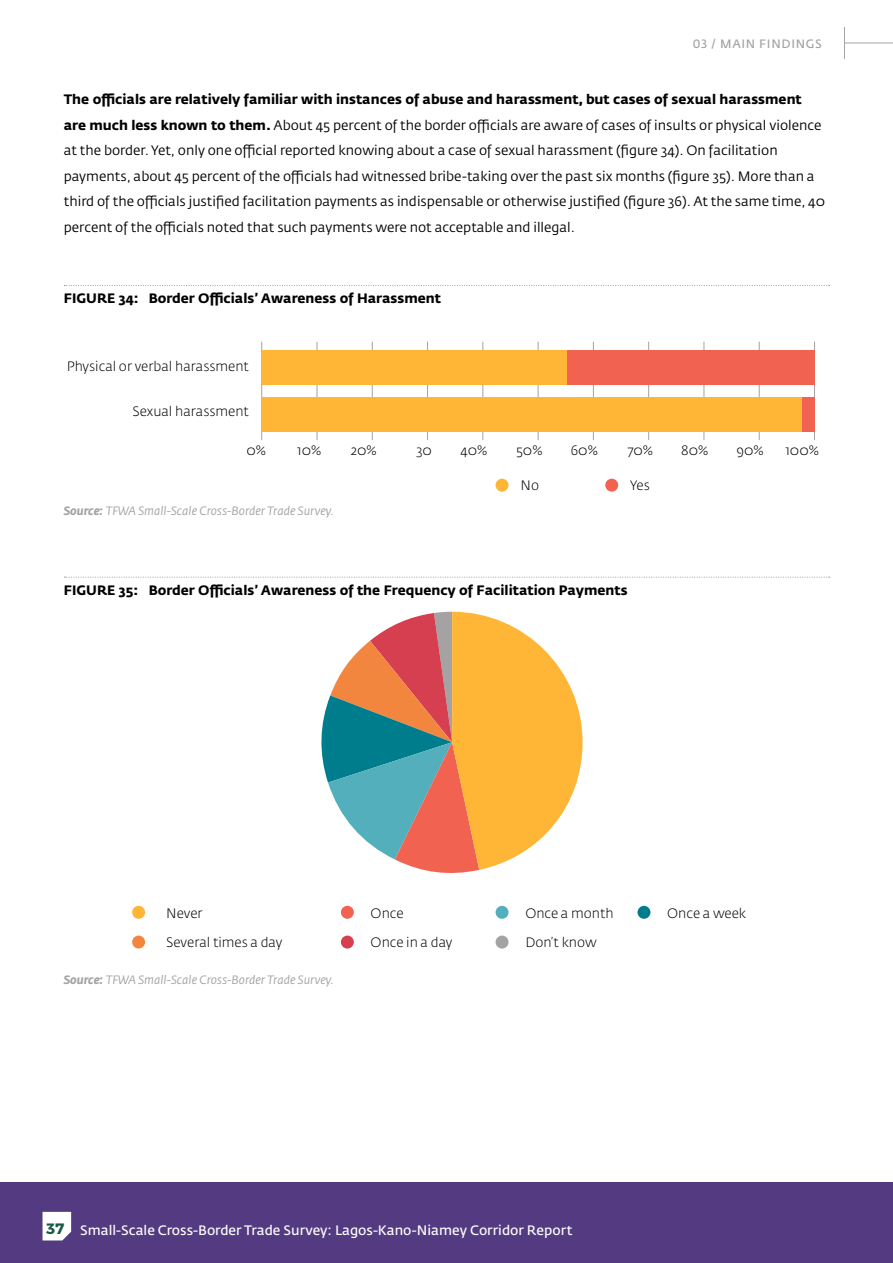
<style>
.page{position:relative;width:893px;height:1263px;background:#fff}
.page>*{position:absolute;margin:0;border:0;box-sizing:border-box;transform-origin:0 0}
.t1{font:13.5px/25.5px "Fedra Sans Std";color:#000}
.t2{font:300 13.5px "Fedra Sans Std";color:#000}
.t3{font:700 13.5px "Fedra Sans Std";color:#000}
.t4{font:13.5px "Fedra Sans Std";color:#fff}
.t5{font:italic 12px "Fedra Sans Std";color:#a4a2a2}
.t6{font:12px "Fedra Sans Std";color:#a4a2a2}
.s1{font-weight:700}
.s2{font-family:"Montserrat";font-weight:700;font-size:15px;color:#195c43}
</style>
<div class="page">
<svg style="left:64px;top:285px;width:766px;height:1px"></svg>
<svg style="left:64px;top:577px;width:766px;height:1px"></svg>
<hr style="left:317px;top:342px;width:1px;height:98px;background:#a4a2a2">
<hr style="left:372px;top:342px;width:1px;height:98px;background:#a4a2a2">
<hr style="left:427px;top:342px;width:1px;height:98px;background:#a4a2a2">
<hr style="left:483px;top:342px;width:1px;height:98px;background:#a4a2a2">
<hr style="left:538px;top:342px;width:1px;height:98px;background:#a4a2a2">
<hr style="left:593px;top:342px;width:1px;height:98px;background:#a4a2a2">
<hr style="left:648px;top:342px;width:1px;height:98px;background:#a4a2a2">
<hr style="left:704px;top:342px;width:1px;height:98px;background:#a4a2a2">
<hr style="left:261px;top:342px;width:1px;height:98px;background:#a4a2a2">
<hr style="left:759px;top:342px;width:1px;height:98px;background:#a4a2a2">
<hr style="left:814px;top:342px;width:1px;height:98px;background:#a4a2a2">
<div style="left:496px;top:479px;width:12px;height:13px;background:#ffb535;border-radius:50%"></div>
<div style="left:605px;top:479px;width:13px;height:13px;background:#f26251;border-radius:50%"></div>
<div style="left:262px;top:351px;width:311px;height:34px;background:#ffb535"></div>
<div style="left:567px;top:351px;width:247px;height:34px;background:#f26251"></div>
<div style="left:262px;top:398px;width:546px;height:34px;background:#ffb535"></div>
<div style="left:803px;top:398px;width:12px;height:34px;background:#f26251"></div>
<svg style="left:321px;top:612px;width:262px;height:261px"></svg>
<div style="left:132px;top:906px;width:13px;height:13px;background:#ffb535;border-radius:50%"></div>
<div style="left:341px;top:906px;width:13px;height:13px;background:#f26251;border-radius:50%"></div>
<div style="left:496px;top:906px;width:12px;height:13px;background:#54afbd;border-radius:50%"></div>
<div style="left:637px;top:906px;width:13px;height:13px;background:#007d8c;border-radius:50%"></div>
<div style="left:132px;top:935px;width:13px;height:13px;background:#f2863f;border-radius:50%"></div>
<div style="left:341px;top:935px;width:13px;height:13px;background:#d53f4f;border-radius:50%"></div>
<div style="left:496px;top:935px;width:12px;height:13px;background:#a4a2a2;border-radius:50%"></div>
<div style="left:0;top:1182px;width:893px;height:81px;background:#543b81"></div>
<hr style="left:844px;top:43px;width:49px;height:1px;background:#a4a2a2">
<hr style="left:844px;top:27px;width:1px;height:32px;background:#a4a2a2">
<svg style="left:43px;top:1212px;width:28px;height:28px"></svg>
<p class="t6" style="left:693px;top:36px;width:48px">03 / Main</p>
<p class="t6" style="left:759px;top:36px;width:17px">Findings</p>
<p class="t1" style="left:64px;top:87px;width:763px"><span class="s1">The officials are relatively familiar with instances of abuse and harassment, but cases of sexual harassment are much less known to them.</span> About 45 percent of the border officials are aware of cases of insults or physical violence at the border. Yet, only one official reported knowing about a case of sexual harassment (figure 34). On facilitation payments, about 45 percent of the officials had witnessed bribe-taking over the past six months (figure 35). More than a third of the officials justified facilitation payments as indispensable or otherwise justified (figure 36). At the same time, 40 percent of the officials noted that such payments were not acceptable and illegal.</p>
<p class="t3" style="left:64px;top:290px;width:379px">FIGURE 34: Border Officials’ Awareness of Harassment</p>
<p class="t2" style="left:67px;top:358px;width:184px">Physical or verbal harassment</p>
<p class="t2" style="left:132px;top:403px;width:118px">Sexual harassment</p>
<p class="t2" style="left:247px;top:442px;width:21px">0%</p>
<p class="t2" style="left:297px;top:442px;width:26px">10%</p>
<p class="t2" style="left:351px;top:442px;width:28px">20%</p>
<p class="t2" style="left:416px;top:442px;width:17px">30</p>
<p class="t2" style="left:460px;top:442px;width:28px">40%</p>
<p class="t2" style="left:516px;top:442px;width:28px">50%</p>
<p class="t2" style="left:571px;top:442px;width:29px">60%</p>
<p class="t2" style="left:628px;top:442px;width:27px">70%</p>
<p class="t2" style="left:681px;top:442px;width:29px">80%</p>
<p class="t2" style="left:736px;top:442px;width:29px">90%</p>
<p class="t2" style="left:785px;top:442px;width:35px">100%</p>
<p class="t5" style="left:64px;top:503px;width:272px"><span class="s1">Source:</span> TFWA Small-Scale Cross-Border Trade Survey.</p>
<p class="t2" style="left:520px;top:477px;width:20px">No</p>
<p class="t2" style="left:630px;top:477px;width:21px">Yes</p>
<p class="t3" style="left:64px;top:582px;width:565px">FIGURE 35: Border Officials’ Awareness of the Frequency of Facilitation Payments</p>
<p class="t2" style="left:166px;top:904px;width:38px">Never</p>
<p class="t2" style="left:371px;top:904px;width:34px">Once</p>
<p class="t2" style="left:525px;top:904px;width:90px">Once a month</p>
<p class="t2" style="left:667px;top:904px;width:80px">Once a week</p>
<p class="t2" style="left:166px;top:934px;width:118px">Several times a day</p>
<p class="t2" style="left:371px;top:934px;width:83px">Once in a day</p>
<p class="t2" style="left:525px;top:934px;width:73px">Don’t know</p>
<p class="t5" style="left:64px;top:972px;width:272px"><span class="s1">Source:</span> TFWA Small-Scale Cross-Border Trade Survey.</p>
<p class="t4" style="left:46px;top:1221px;width:528px"><span class="s2">37</span> Small-Scale Cross-Border Trade Survey: Lagos-Kano-Niamey Corridor Report</p>
</div>
